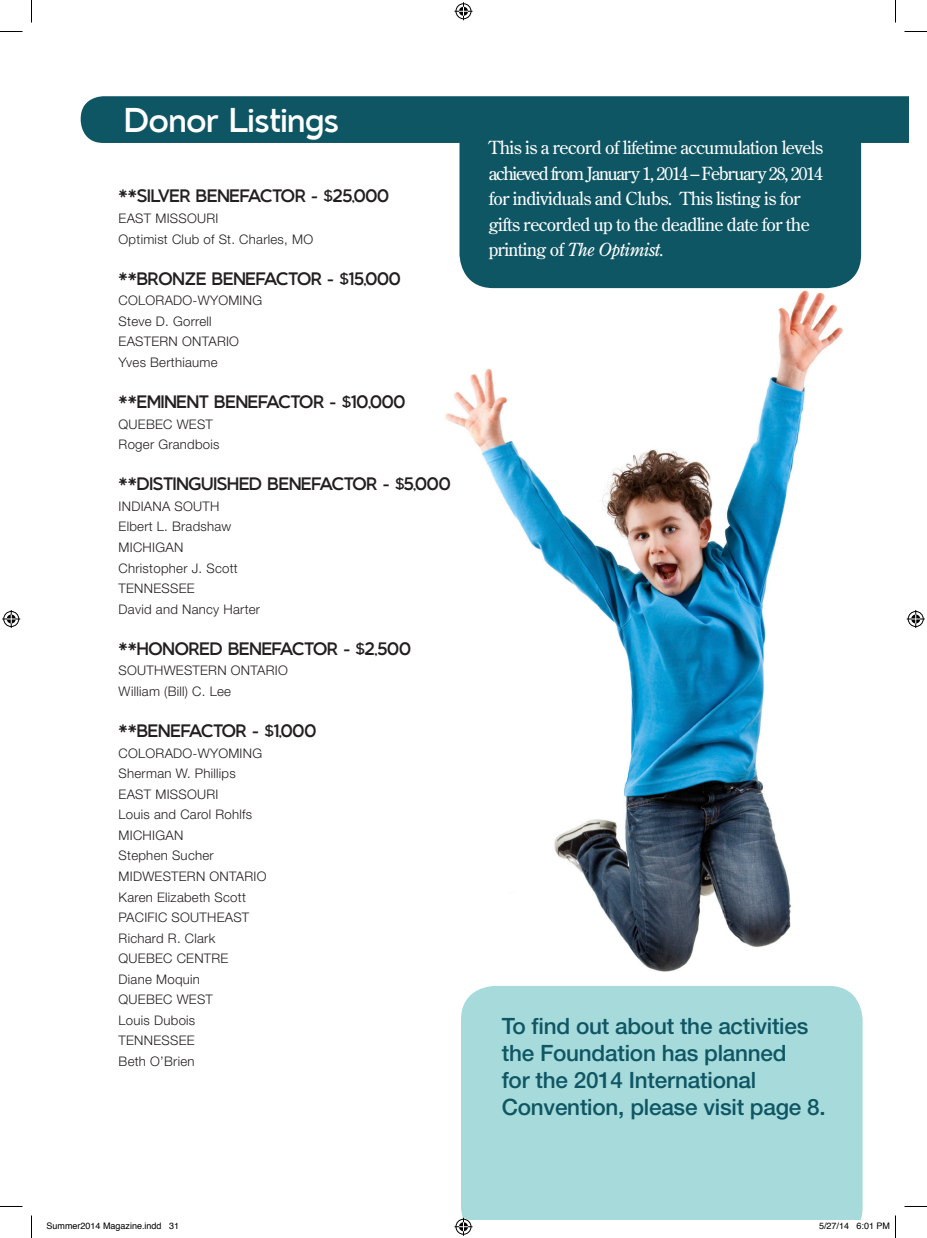
<style>
.page{position:relative;width:927px;height:1238px;background:#fff}
.page>*{position:absolute;margin:0;border:0;box-sizing:border-box;transform-origin:0 0}
.t1{font:30.75px "Monteforte";color:#fff}
.t2{font:500 22.5px/27px "Helvetica Neue LT Std";letter-spacing:-.01em;color:#0f5664}
.t3{font:18px/25.5px "Century Old Style Std";letter-spacing:-.03em;color:#fff}
.t4{font:16.2px "Monteforte";letter-spacing:-.01em;color:#231f20}
.t5{font:300 13.2px/20.5px "Helvetica Neue LT Std";letter-spacing:.02em;color:#231f20}
.t6{font:9px "Helvetica";color:#000}
.s1{font-style:italic}
</style>
<div class="page">
<div style="left:461px;top:986px;width:402px;height:234px;background:#a7dbdb"></div>
<img style="left:445px;top:288px;width:398px;height:684px">
<div style="left:81px;top:96px;width:828px;height:47px;background:#0f5664"></div>
<div style="left:459px;top:105px;width:402px;height:183px;background:#0f5664;border-radius:34px"></div>
<svg style="left:0;top:31px;width:22px;height:1px"></svg>
<svg style="left:904px;top:31px;width:23px;height:1px"></svg>
<svg style="left:0;top:1206px;width:22px;height:1px"></svg>
<svg style="left:904px;top:1206px;width:23px;height:1px"></svg>
<svg style="left:31px;top:0;width:1px;height:22px"></svg>
<svg style="left:31px;top:1215px;width:1px;height:23px"></svg>
<svg style="left:895px;top:0;width:1px;height:22px"></svg>
<svg style="left:454px;top:2px;width:18px;height:18px"></svg>
<svg style="left:454px;top:1217px;width:18px;height:18px"></svg>
<svg style="left:2px;top:610px;width:18px;height:18px"></svg>
<svg style="left:907px;top:610px;width:18px;height:18px"></svg>
<svg style="left:856px;top:1215px;width:40px;height:23px"></svg>
<h1 class="t1" style="left:124px;top:99px;width:216px">Donor Listings</h1>
<p class="t4" style="left:119px;top:185px;width:272px">**SILVER BENEFACTOR - $25,000</p>
<p class="t5" style="left:119px;top:208px;width:195px">EAST MISSOURI<br>Optimist Club of St. Charles, MO</p>
<p class="t4" style="left:119px;top:267px;width:284px">**BRONZE BENEFACTOR - $15,000</p>
<p class="t5" style="left:119px;top:290px;width:20px">COLOR</p>
<p class="t5" style="left:119px;top:290px;width:145px;text-indent:46px">ADO-WYOMING<br>Steve D. Gorrell<br>EASTERN</p>
<p class="t5" style="left:119px;top:331px;width:107px;text-indent:90px">ARIO<br>Yves Berthiaume</p>
<p class="t4" style="left:119px;top:391px;width:288px">**EMINENT BENEFACTOR - $10,000</p>
<p class="t5" style="left:119px;top:413px;width:103px">QUEBEC WEST<br>Roger Grandbois</p>
<p class="t4" style="left:119px;top:473px;width:334px">**DISTINGUISHED BENEFACTOR - $5,000</p>
<p class="t5" style="left:119px;top:495px;width:7px">INDI</p>
<p class="t5" style="left:144px;top:495px;width:41px">ANA SOUT</p>
<p class="t5" style="left:182px;top:331px;width:10px">ONT</p>
<p class="t5" style="left:119px;top:495px;width:143px;text-indent:91px">H<br>Elbert L. Bradshaw<br>MICHIGAN<br>Christopher J. Scott<br>TENNESSEE<br>David and Nancy Harter</p>
<p class="t4" style="left:119px;top:637px;width:294px">**HONORED BENEFACTOR - $2,500</p>
<p class="t5" style="left:119px;top:660px;width:10px">SOUT</p>
<p class="t5" style="left:154px;top:660px;width:31px">HWESTERN</p>
<p class="t5" style="left:231px;top:660px;width:10px">ONT</p>
<p class="t5" style="left:257px;top:660px;width:17px">ARIO</p>
<p class="t5" style="left:119px;top:680px;width:114px">William (Bill) C. Lee</p>
<p class="t4" style="left:119px;top:720px;width:199px">**BENEFACTOR - $1,000</p>
<p class="t5" style="left:119px;top:742px;width:20px">COLOR</p>
<p class="t5" style="left:119px;top:742px;width:145px;text-indent:46px">ADO-WYOMING<br>Sherman W. Phillips<br>EAST MISSOURI<br>Louis and Carol Rohlfs<br>MICHIGAN<br>Stephen Sucher<br>MIDWESTERN</p>
<p class="t5" style="left:119px;top:865px;width:134px;text-indent:117px">ARIO<br>Karen Elizabeth Scott<br>PACIFIC SOUT</p>
<p class="t5" style="left:210px;top:865px;width:10px">ONT</p>
<p class="t5" style="left:119px;top:906px;width:124px;text-indent:89px">HEAST<br>Richard R. Clark<br>QUEBEC CENTRE<br>Diane Moquin<br>QUEBEC WEST<br>Louis Dubois<br>TENNESSEE<br>Beth O’Brien</p>
<h3 class="t3" style="left:489px;top:135px;width:336px">This is a record of lifetime accumulation levels achieved from January 1, 2014 – February 28, 2014 for individuals and Clubs. This listing is for gifts recorded up to the deadline date for the printing of <span class="s1">The Optimist.</span></h3>
<h2 class="t2" style="left:502px;top:1012px;width:326px">To find out about the activities the Foundation has planned<br>for the 2014 International<br>Convention, please visit page 8.</h2>
<p class="t6" style="left:46px;top:1218px;width:134px">Summer2014 Magazine.indd 31</p>
<p class="t6" style="left:819px;top:1218px;width:73px">5/27/14 6:01 PM</p>
</div>
